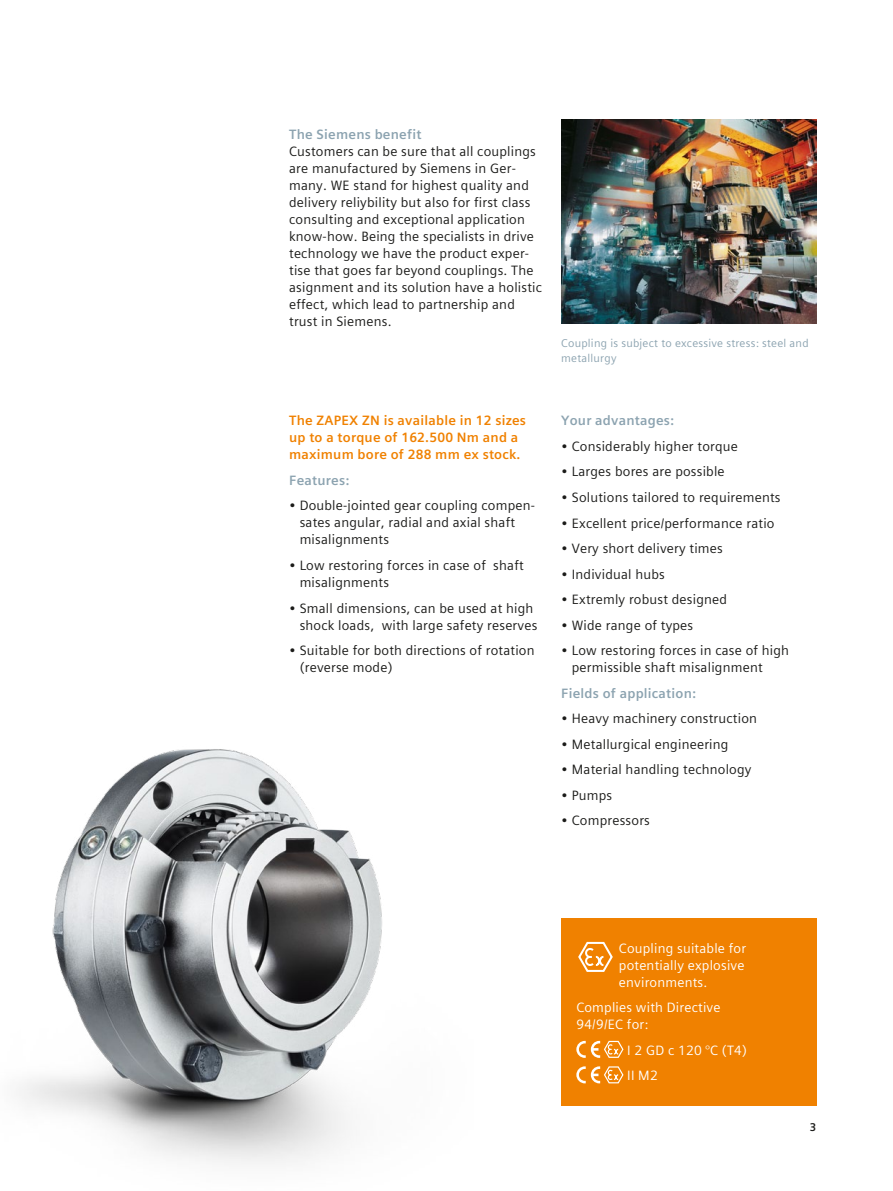
<style>
.page{position:relative;width:893px;height:1191px;background:#fff}
.page>*{position:absolute;margin:0;border:0;box-sizing:border-box;transform-origin:0 0}
.t1{font:13.5px/17px "Siemens Sans Global";letter-spacing:.015em;color:#1b1b19}
.t2{font:13.5px/17px "Siemens Sans Global";letter-spacing:.015em;color:#fff}
.t3{font:700 13.5px/17px "Siemens Sans Global";letter-spacing:.015em;color:#f08100}
.t4{font:700 13.5px "Siemens Sans Global";letter-spacing:.015em;color:#8ca3b0}
.t5{font:11.25px/14.9px "Siemens Sans Global";letter-spacing:.02em;color:#8ca3b0}
.t6{font:700 11.25px "Siemens Sans Global";color:#1b1b19}
</style>
<div class="page">
<img style="left:561px;top:119px;width:255px;height:204px">
<div style="left:561px;top:918px;width:255px;height:188px;background:#f08100"></div>
<svg style="left:576px;top:1040px;width:48px;height:18px"></svg>
<svg style="left:576px;top:1066px;width:48px;height:18px"></svg>
<svg style="left:578px;top:941px;width:35px;height:31px"></svg>
<img style="left:18px;top:749px;width:364px;height:415px">
<p class="t4" style="left:289px;top:124px;width:134px">The Siemens benefit</p>
<p class="t1" style="left:289px;top:143px;width:254px">Customers can be sure that all couplings are manufactured by Siemens in Ger&shy;many. WE stand for highest quality and delivery reliybility but also for first class consulting and exceptional application know-how. Being the specialists in drive technology we have the product exper&shy;tise that goes far beyond couplings. The asignment and its solution have a holistic effect, which lead to partnership and trust in Siemens.</p>
<p class="t5" style="left:561px;top:335px;width:249px">Coupling is subject to excessive stress: steel and metallurgy</p>
<p class="t3" style="left:289px;top:412px;width:238px">The ZAPEX ZN is available in 12 sizes up to a torque of 162.500 Nm and a maximum bore of 288 mm ex stock.</p>
<p class="t4" style="left:289px;top:470px;width:62px">Features:</p>
<p class="t1" style="left:300px;top:497px;width:237px;text-indent:-11px">• Double-jointed gear coupling compen&shy;sates angular, radial and axial shaft misalignments</p>
<p class="t1" style="left:300px;top:557px;width:226px;text-indent:-11px">• Low restoring forces in case of shaft misalignments</p>
<p class="t1" style="left:289px;top:599px;width:250px;text-align:right">• Small dimensions, can be used at high shock loads, with large safety reserves</p>
<p class="t1" style="left:300px;top:642px;width:236px;text-indent:-11px">• Suitable for both directions of rotation (reverse mode)</p>
<p class="t4" style="left:561px;top:410px;width:114px">Your advantages:</p>
<p class="t1" style="left:561px;top:438px;width:178px">• Considerably higher torque</p>
<p class="t1" style="left:561px;top:463px;width:165px">• Larges bores are possible</p>
<p class="t1" style="left:561px;top:489px;width:221px">• Solutions tailored to requirements</p>
<p class="t1" style="left:561px;top:514px;width:215px">• Excellent price/performance ratio</p>
<p class="t1" style="left:561px;top:540px;width:163px">• Very short delivery times</p>
<p class="t1" style="left:561px;top:565px;width:105px">• Individual hubs</p>
<p class="t1" style="left:561px;top:591px;width:167px">• Extremly robust designed</p>
<p class="t1" style="left:561px;top:616px;width:133px">• Wide range of types</p>
<p class="t1" style="left:572px;top:642px;width:219px;text-indent:-11px">• Low restoring forces in case of high permissible shaft misalignment</p>
<p class="t4" style="left:561px;top:682px;width:136px">Fields of application:</p>
<p class="t1" style="left:561px;top:710px;width:197px">• Heavy machinery construction</p>
<p class="t1" style="left:561px;top:735px;width:169px">• Metallurgical engineering</p>
<p class="t1" style="left:561px;top:761px;width:192px">• Material handling technology</p>
<p class="t1" style="left:561px;top:786px;width:52px">• Pumps</p>
<p class="t1" style="left:561px;top:812px;width:90px">• Compressors</p>
<p class="t2" style="left:619px;top:939px;width:129px;text-align:justify">Coupling suitable for potentially explosive environments.</p>
<p class="t2" style="left:576px;top:999px;width:146px">Complies with Directive<br>94/9/EC for:</p>
<p class="t2" style="left:627px;top:1037px;width:121px;line-height:25.5px">I 2 GD c 120 °C (T4)<br>II M2</p>
<p class="t6" style="left:810px;top:1118px;width:8px">3</p>
</div>
